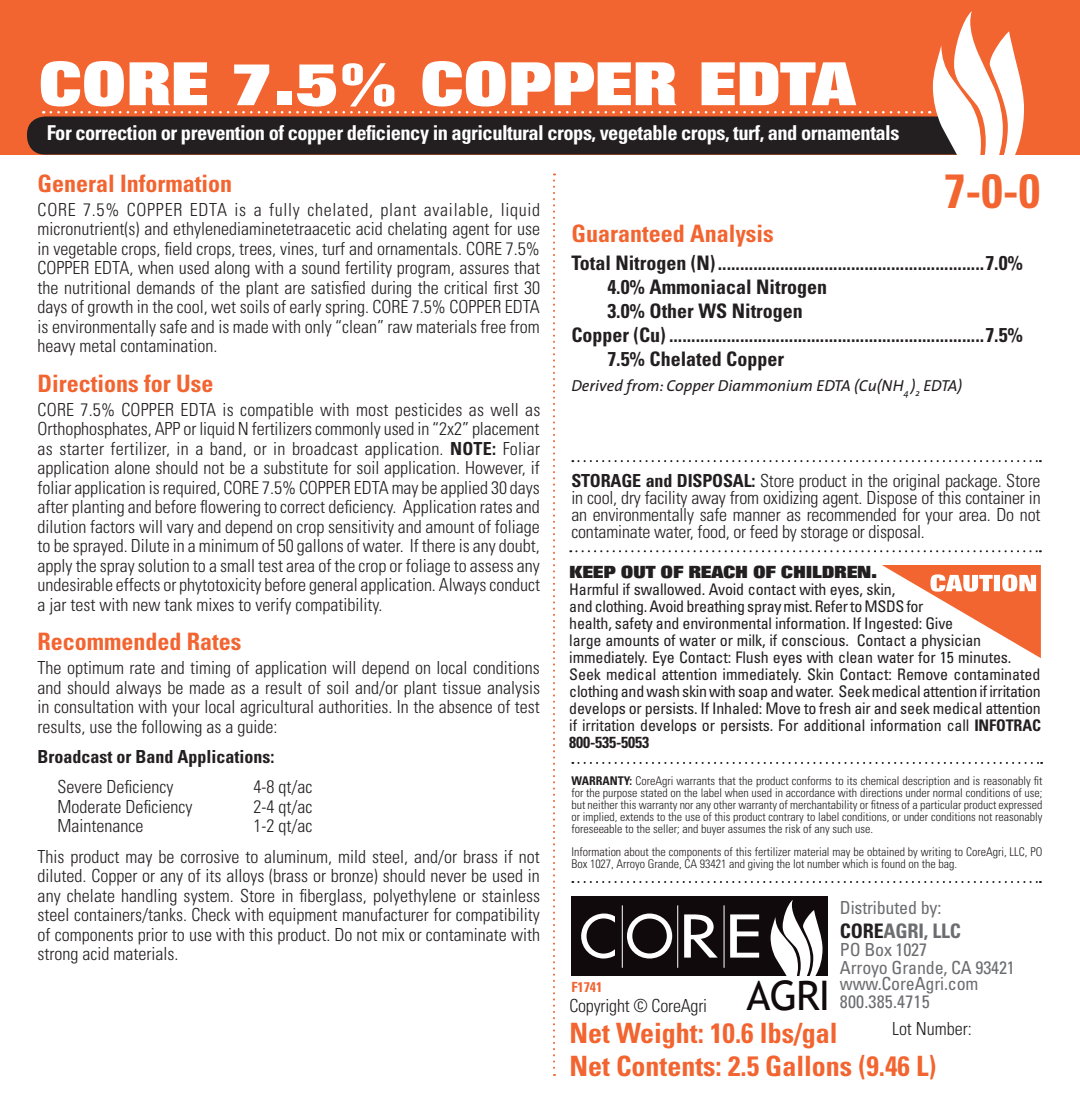
<style>
.page{position:relative;width:1080px;height:1116px;background:#fff}
.page>*{position:absolute;margin:0;border:0;box-sizing:border-box;transform-origin:0 0}
.Product_Header{font:800 60px "Folio";color:#fff}
.t1{font:57.2px "Futura";color:#fff}
.Assay{font:700 condensed 48px "Univers";color:#f26430}
.t2{font:40.8px "Trebuchet MS";color:#110a0c}
.Subhead{font:700 condensed 28px "Univers";color:#f26430}
.Subhead-2{font:700 condensed 24px "Univers";color:#f26430}
.Product_Description{font:700 condensed 20.4px "Univers";letter-spacing:-.025em;color:#fff}
.Guaranteed_Analysis{font:700 condensed 20px "Univers";color:#231f20}
.address{font:700 condensed 20px "Univers";letter-spacing:-.01em;color:#6c6d70}
.Body_text{font:300 condensed 18px/19.4px "Univers";color:#231f20;text-align:justify}
.Storage_and_Disposal{font:300 condensed 18px/17px "Univers";letter-spacing:-.01em;color:#231f20;text-align:justify}
.address-2{font:condensed 18px "Univers";letter-spacing:-.01em;color:#6c6d70}
.Body_text-2{font:700 condensed 18px "Univers";color:#231f20}
.address-3{font:condensed 18px "Univers";letter-spacing:.01em;color:#6c6d70}
.Caution_Text{font:800 17px "Folio";letter-spacing:-.01em;color:#231f20}
.Caution_Text-2{font:condensed 16px/17px "Univers";letter-spacing:-.01em;color:#231f20}
.Small_Body_italic{font:italic 16px "The Sans";color:#231f20}
.Subhead-3{font:700 condensed 14px "Univers";color:#f26430}
.Small_Legal{font:300 condensed 12px/12px "Univers";color:#231f20;text-align:justify}
.s1{font-weight:700}
.s2{color:#231f20}
</style>
<div class="page">
<div style="left:0;top:0;width:1080px;height:155px;background:#f26430"></div>
<svg style="left:570px;top:550px;width:471px;height:2px"></svg>
<svg style="left:882px;top:565px;width:159px;height:93px"></svg>
<div style="left:572px;top:897px;width:256px;height:79px;background:#110a0c"></div>
<hr style="left:622px;top:905px;width:1px;height:63px;background:#fff">
<hr style="left:677px;top:905px;width:1px;height:63px;background:#fff">
<hr style="left:724px;top:905px;width:1px;height:63px;background:#fff">
<svg style="left:771px;top:900px;width:52px;height:76px"></svg>
<svg style="left:553px;top:173px;width:2px;height:903px"></svg>
<svg style="left:572px;top:881px;width:469px;height:2px"></svg>
<svg style="left:572px;top:762px;width:470px;height:2px"></svg>
<svg style="left:572px;top:460px;width:469px;height:2px"></svg>
<div style="left:27px;top:116px;width:947px;height:39px;background:#231f20;border-radius:18px"></div>
<svg style="left:51px;top:11px;width:973px;height:144px"></svg>
<p class="Product_Header" style="left:38px;top:50px;width:818px">CORE 7.5% COPPER EDTA</p>
<p class="Product_Description" style="left:47px;top:120px;width:854px">For correction or prevention of copper deficiency in agricultural crops, vegetable crops, turf, and ornamentals</p>
<p class="Subhead-2" style="left:38px;top:169px;width:196px">General Information</p>
<p class="Body_text" style="left:38px;top:199px;width:504px">CORE 7.5% COPPER EDTA is a fully chelated, plant available, liquid micronutrient(s) and ethylenediaminetetraacetic acid chelating agent for use in vegetable crops, field crops, trees, vines, turf and ornamentals. CORE 7.5% COPPER EDTA, when used along with a sound fertility program, assures that the nutritional demands of the plant are satisfied during the critical first 30 days of growth in the cool, wet soils of early spring. CORE 7.5% COPPER EDTA is environmentally safe and is made with only “clean” raw materials free from heavy metal contamination.</p>
<p class="Subhead-2" style="left:38px;top:369px;width:177px">Directions for Use</p>
<p class="Body_text" style="left:38px;top:399px;width:504px">CORE 7.5% COPPER EDTA is compatible with most pesticides as well as Orthophosphates, APP or liquid N fertilizers commonly used in “2x2” placement as starter fertilizer, in a band, or in broadcast application. <span class="s1">NOTE:</span> Foliar application alone should not be a substitute for soil application. However, if foliar application is required, CORE 7.5% COPPER EDTA may be applied 30 days after planting and before flowering to correct deficiency. Application rates and dilution factors will vary and depend on crop sensitivity and amount of foliage to be sprayed. Dilute in a minimum of 50 gallons of water. If there is any doubt, apply the spray solution to a small test area of the crop or foliage to assess any undesirable effects or phytotoxicity before general application. Always conduct a jar test with new tank mixes to verify compatibility.</p>
<p class="Subhead-2" style="left:38px;top:627px;width:205px">Recommended Rates</p>
<p class="Body_text" style="left:38px;top:658px;width:504px">The optimum rate and timing of application will depend on local conditions and should always be made as a result of soil and/or plant tissue analysis in consultation with your local agricultural authorities. In the absence of test results, use the following as a guide:</p>
<p class="Body_text-2" style="left:38px;top:746px;width:238px">Broadcast or Band Applications:</p>
<p class="Body_text" style="left:58px;top:777px;width:117px">Severe Deficiency</p>
<p class="Body_text" style="left:254px;top:777px;width:60px">4-8 qt/ac</p>
<p class="Body_text" style="left:58px;top:797px;width:136px">Moderate Deficiency</p>
<p class="Body_text" style="left:254px;top:797px;width:60px">2-4 qt/ac</p>
<p class="Body_text" style="left:58px;top:816px;width:87px">Maintenance</p>
<p class="Body_text" style="left:254px;top:816px;width:60px">1-2 qt/ac</p>
<p class="Body_text" style="left:38px;top:846px;width:504px">This product may be corrosive to aluminum, mild steel, and/or brass if not diluted. Copper or any of its alloys (brass or bronze) should never be used in any chelate handling system. Store in fiberglass, polyethylene or stainless steel containers/tanks. Check with equipment manufacturer for compatibility of components prior to use with this product. Do not mix or contaminate with strong acid materials.</p>
<p class="Assay" style="left:944px;top:162px;width:97px">7-0-0</p>
<p class="Subhead-2" style="left:571px;top:218px;width:204px">Guaranteed Analysis</p>
<p class="Guaranteed_Analysis" style="left:571px;top:251px;width:453px">Total Nitrogen (N)............................................................7.0%</p>
<p class="Guaranteed_Analysis" style="left:607px;top:275px;width:221px">4.0% Ammoniacal Nitrogen</p>
<p class="Guaranteed_Analysis" style="left:607px;top:299px;width:197px">3.0% Other WS Nitrogen</p>
<p class="Guaranteed_Analysis" style="left:571px;top:323px;width:453px">Copper (Cu) .......................................................................7.5%</p>
<p class="Guaranteed_Analysis" style="left:607px;top:347px;width:178px">7.5% Chelated Copper</p>
<p class="Small_Body_italic" style="left:571px;top:372px;width:393px">Derived from: Copper Diammonium EDTA (Cu(NH<sub>4</sub> )<sub>2</sub> EDTA)</p>
<p class="Storage_and_Disposal" style="left:571px;top:472px;width:471px"><span class="s1">STORAGE and DISPOSAL:</span> Store product in the original package. Store in cool, dry facility away from oxidizing agent. Dispose of this container in an environmentally safe manner as recommended for your area. Do not contaminate water, food, or feed by storage or disposal.</p>
<p class="Caution_Text" style="left:569px;top:562px;width:310px">KEEP OUT OF REACH OF CHILDREN.</p>
<p class="Caution_Text-2" style="left:569px;top:580px;width:473px">Harmful if swallowed. Avoid contact with eyes, skin,<br>and clothing. Avoid breathing spray mist. Refer to MSDS for<br>health, safety and environmental information. If Ingested: Give<br>large amounts of water or milk, if conscious. Contact a physician immediately. Eye Contact: Flush eyes with clean water for 15 minutes.<br>Seek medical attention immediately. Skin Contact: Remove contaminated clothing and wash skin with soap and water. Seek medical attention if irritation develops or persists. If Inhaled: Move to fresh air and seek medical attention if irritation develops or persists. For additional information call <span class="s1">INFOTRAC 800-535-5053</span></p>
<p class="Small_Legal" style="left:571px;top:775px;width:473px"><span class="s1">WARRANTY:</span> CoreAgri warrants that the product conforms to its chemical description and is reasonably fit for the purpose stated on the label when used in accordance with directions under normal conditions of use; but neither this warranty nor any other warranty of merchantability or fitness of a particular product expressed or implied, extends to the use of this product contrary to label conditions, or under conditions not reasonably foreseeable to the seller; and buyer assumes the risk of any such use.</p>
<p class="Small_Legal" style="left:571px;top:846px;width:473px">Information about the components of this fertilizer material may be obtained by writing to CoreAgri, LLC, PO<br>Box 1027, Arroyo Grande, CA 93421 and giving the lot number which is found on the bag.</p>
<p class="t1" style="left:579px;top:899px;width:184px">CORE</p>
<p class="t2" style="left:747px;top:972px;width:85px">AGRI</p>
<p class="Subhead-3" style="left:571px;top:978px;width:33px">F1741</p>
<p class="Storage_and_Disposal" style="left:569px;top:997px;width:139px">Copyright © CoreAgri</p>
<p class="address-2" style="left:840px;top:896px;width:103px">Distributed by:</p>
<p class="address" style="left:840px;top:918px;width:122px"><span class="s2">CORE</span>AGRI, LLC</p>
<p class="address-2" style="left:840px;top:938px;width:89px">PO Box 1027</p>
<p class="address-2" style="left:840px;top:956px;width:176px">Arroyo Grande, CA 93421</p>
<p class="address-2" style="left:840px;top:972px;width:140px">www.CoreAgri.com</p>
<p class="address-3" style="left:840px;top:990px;width:91px">800.385.4715</p>
<p class="Body_text" style="left:892px;top:1019px;width:81px">Lot Number:</p>
<p class="Subhead" style="left:569px;top:1016px;width:270px">Net Weight: 10.6 lbs/gal</p>
<p class="Subhead" style="left:569px;top:1049px;width:369px">Net Contents: 2.5 Gallons (9.46 L)</p>
</div>
